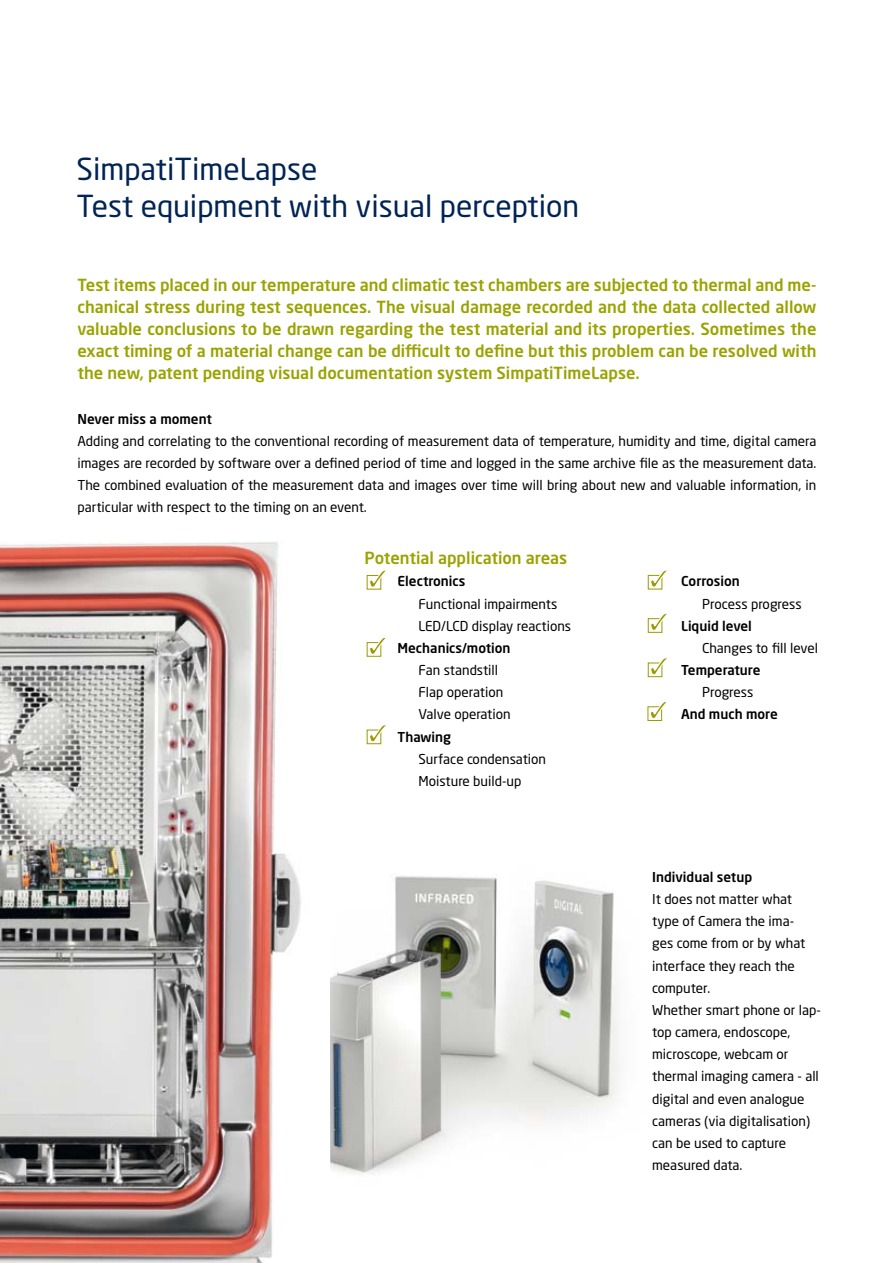
<style>
.page{position:relative;width:893px;height:1263px;background:#fff}
.page>*{position:absolute;margin:0;border:0;box-sizing:border-box;transform-origin:0 0}
.t1{font:30px/36.9px "Neo Sans Std";color:#002454}
.t2{font:500 16.5px/22.2px "Neo Sans Std";color:#9aa300;text-align:justify}
.t3{font:13.5px/22.2px "Neo Sans Std";color:#000}
.t4{font:500 13.5px "Neo Sans Std";color:#000}
</style>
<div class="page">
<img style="left:330px;top:876px;width:290px;height:299px">
<img style="left:0;top:541px;width:301px;height:722px">
<svg style="left:369px;top:570px;width:17px;height:17px"></svg>
<div style="left:367px;top:642px;width:14px;height:15px;border:1px solid #9b9a01"></div>
<svg style="left:369px;top:637px;width:17px;height:18px"></svg>
<svg style="left:369px;top:724px;width:17px;height:18px"></svg>
<svg style="left:650px;top:570px;width:17px;height:17px"></svg>
<div style="left:648px;top:618px;width:14px;height:15px;border:1px solid #9b9a01"></div>
<svg style="left:650px;top:613px;width:17px;height:18px"></svg>
<div style="left:648px;top:662px;width:14px;height:15px;border:1px solid #9b9a01"></div>
<svg style="left:650px;top:657px;width:17px;height:18px"></svg>
<div style="left:647px;top:706px;width:15px;height:15px;border:1px solid #9b9a01"></div>
<svg style="left:650px;top:701px;width:17px;height:18px"></svg>
<h1 class="t1" style="left:77px;top:150px;width:504px">SimpatiTimeLapse<br>Test equipment with visual perception</h1>
<p class="t2" style="left:77px;top:273px;width:740px">Test items placed in our temperature and climatic test chambers are subjected to thermal and me&shy;chanical stress during test sequences. The visual damage recorded and the data collected allow valuable conclusions to be drawn regarding the test material and its properties. Sometimes the exact timing of a material change can be difficult to define but this problem can be resolved with the new, patent pending visual documentation system SimpatiTimeLapse.</p>
<p class="t4" style="left:77px;top:410px;width:136px">Never miss a moment</p>
<p class="t3" style="left:77px;top:430px;width:740px;text-align:justify">Adding and correlating to the conventional recording of measurement data of temperature, humidity and time, digital camera images are recorded by software over a defined period of time and logged in the same archive file as the measurement data.<br>The combined evaluation of the measurement data and images over time will bring about new and valuable information, in particular with respect to the timing on an event.</p>
<p class="t2" style="left:364px;top:547px;width:204px">Potential application areas</p>
<p class="t4" style="left:397px;top:573px;width:69px">Electronics</p>
<p class="t3" style="left:418px;top:592px;width:154px">Functional impairments<br>LED/LCD display reactions</p>
<p class="t4" style="left:397px;top:639px;width:115px">Mechanics/motion</p>
<p class="t3" style="left:418px;top:659px;width:94px">Fan standstill<br>Flap operation<br>Valve operation</p>
<p class="t4" style="left:397px;top:728px;width:55px">Thawing</p>
<p class="t3" style="left:418px;top:747px;width:129px">Surface condensation<br>Moisture build-up</p>
<p class="t4" style="left:681px;top:573px;width:60px">Corrosion</p>
<p class="t3" style="left:702px;top:592px;width:101px">Process progress</p>
<p class="t4" style="left:681px;top:617px;width:72px">Liquid level</p>
<p class="t3" style="left:702px;top:637px;width:117px">Changes to fill level</p>
<p class="t4" style="left:681px;top:661px;width:81px">Temperature</p>
<p class="t3" style="left:702px;top:681px;width:53px">Progress</p>
<p class="t4" style="left:681px;top:706px;width:98px">And much more</p>
<p class="t4" style="left:652px;top:868px;width:101px">Individual setup</p>
<p class="t3" style="left:652px;top:888px;width:170px">It does not matter what type of Camera the ima-<br>ges come from or by what interface they reach the computer.<br>Whether smart phone or lap&shy;top camera, endoscope, microscope, webcam or thermal imaging camera - all digital and even analogue cameras (via digitalisation) can be used to capture measured data.</p>
</div>
